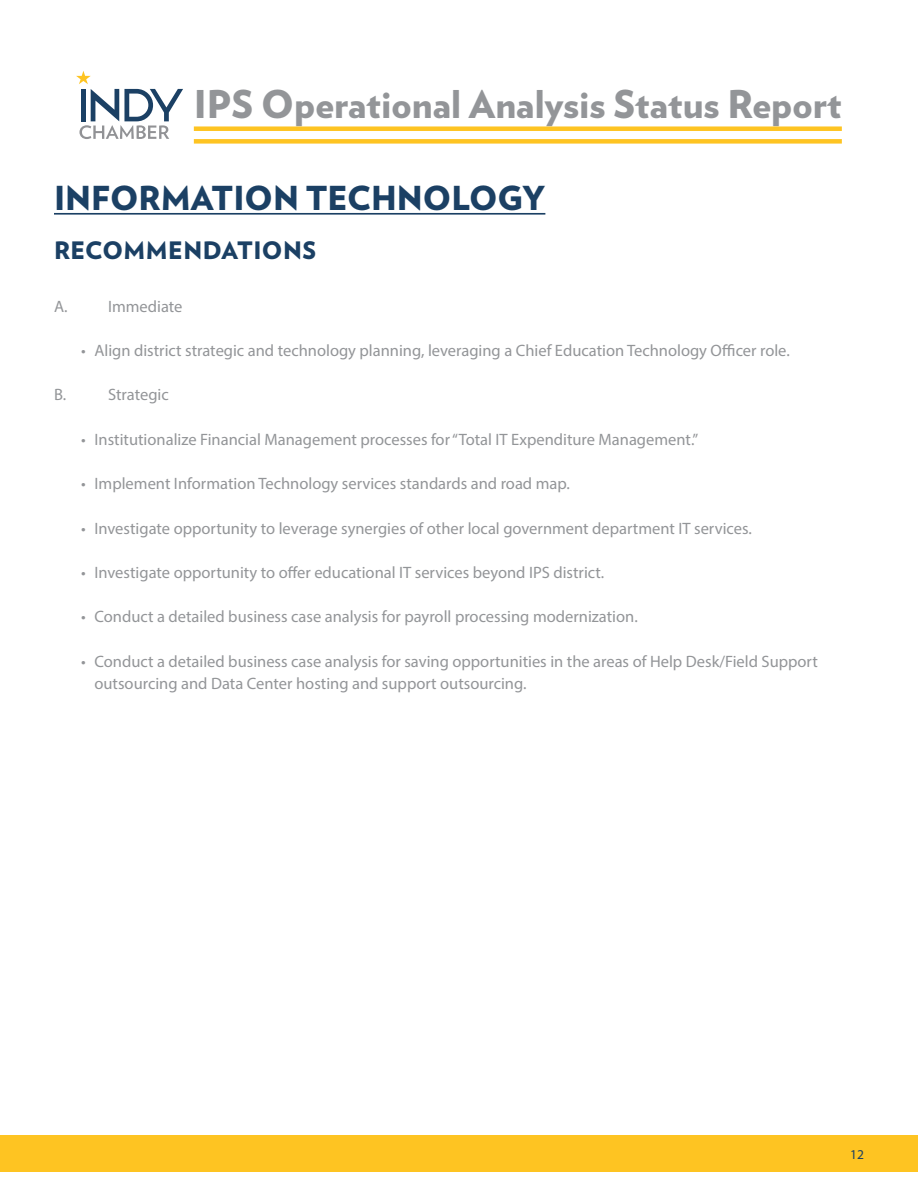
<style>
.page{position:relative;width:918px;height:1188px;background:#fff}
.page>*{position:absolute;margin:0;border:0;box-sizing:border-box;transform-origin:0 0}
.t1{font:900 38.25px "Verlag";color:#939598}
.t2{font:900 33px "Verlag";color:#1b4064}
.t3{font:900 24px "Verlag";letter-spacing:.02em;color:#1b4064}
.t4{font:16.5px/22.2px "Myriad Pro";color:#939598}
.t5{font:13.5px "Myriad Pro";color:#1b4064}
</style>
<div class="page">
<div style="left:0;top:1135px;width:918px;height:37px;background:#fec422"></div>
<svg style="left:76px;top:71px;width:107px;height:68px"></svg>
<div style="left:194px;top:139px;width:648px;height:5px;background:#fec422"></div>
<div style="left:194px;top:126px;width:648px;height:5px;background:#fec422"></div>
<hr style="left:54px;top:213px;width:491px;height:2px;background:#1b4064">
<p class="t1" style="left:194px;top:73px;width:649px">IPS Operational Analysis Status Report</p>
<p class="t2" style="left:54px;top:171px;width:493px">INFORMATION TECHNOLOGY</p>
<p class="t3" style="left:54px;top:231px;width:264px">RECOMMENDATIONS</p>
<p class="t4" style="left:54px;top:295px;width:15px">A.</p>
<p class="t4" style="left:108px;top:295px;width:76px">Immediate</p>
<p class="t4" style="left:81px;top:339px;width:710px">• Align district strategic and technology planning, leveraging a Chief Education Technology Officer role.</p>
<p class="t4" style="left:54px;top:384px;width:14px">B.</p>
<p class="t4" style="left:108px;top:384px;width:62px">Strategic</p>
<p class="t4" style="left:81px;top:428px;width:619px">• Institutionalize Financial Management processes for “Total IT Expenditure Management.”</p>
<p class="t4" style="left:81px;top:472px;width:490px">• Implement Information Technology services standards and road map.</p>
<p class="t4" style="left:81px;top:517px;width:672px">• Investigate opportunity to leverage synergies of other local government department IT services.</p>
<p class="t4" style="left:81px;top:561px;width:525px">• Investigate opportunity to offer educational IT services beyond IPS district.</p>
<p class="t4" style="left:81px;top:606px;width:558px">• Conduct a detailed business case analysis for payroll processing modernization.</p>
<p class="t4" style="left:94px;top:650px;width:725px;text-indent:-13px">• Conduct a detailed business case analysis for saving opportunities in the areas of Help Desk/Field Support outsourcing and Data Center hosting and support outsourcing.</p>
<p class="t5" style="left:850px;top:1146px;width:15px">12</p>
</div>
